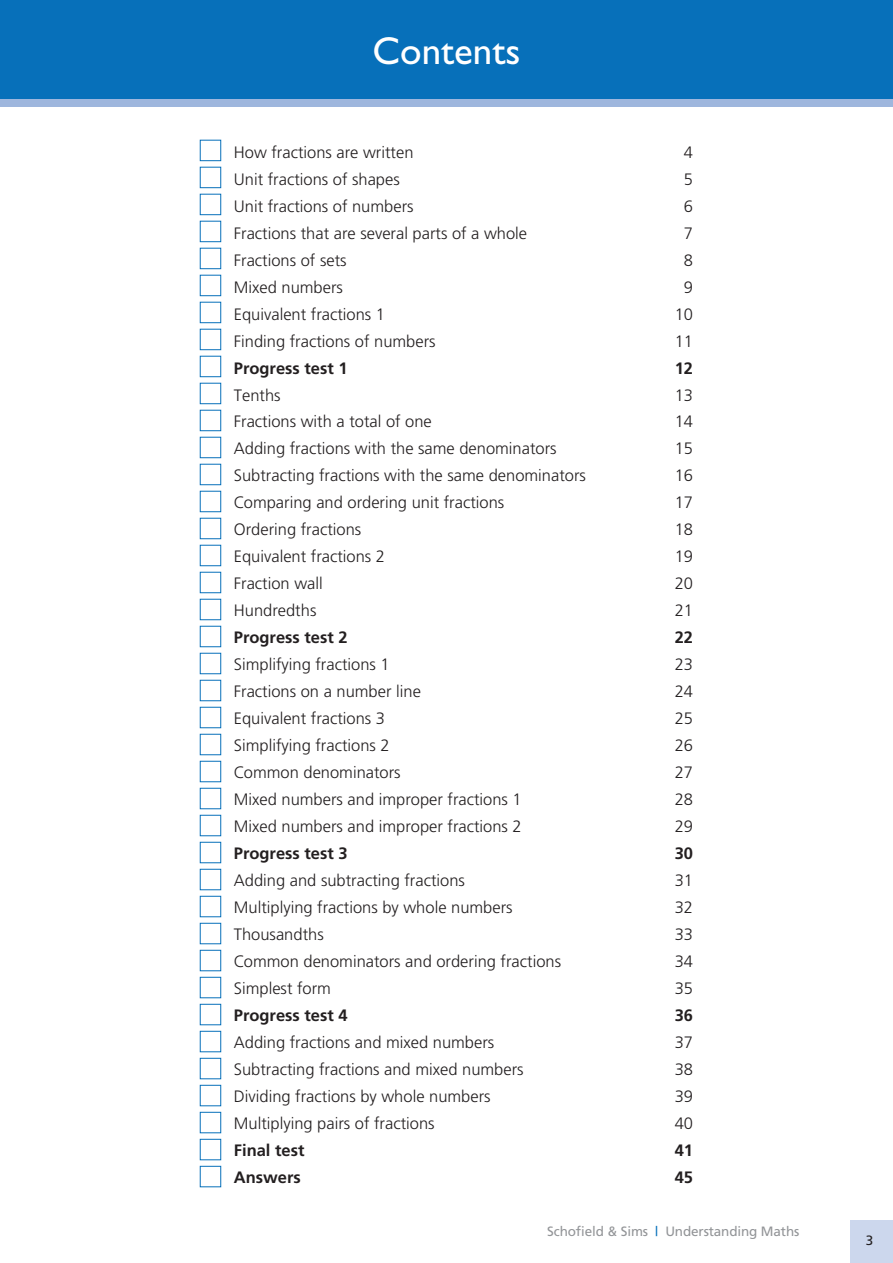
<style>
.page{position:relative;width:893px;height:1263px;background:#fff}
.page>*{position:absolute;margin:0;border:0;box-sizing:border-box;transform-origin:0 0}
.t1{font:39px "Gill Sans Infant Std";color:#fff}
.t2{font:300 16.5px "Frutiger";color:#231f20}
.t3{font:700 16.5px "Frutiger";color:#231f20}
.t4{font:13.5px "Frutiger";letter-spacing:-.01em;color:#939598}
.t5{font:13.5px "Frutiger";color:#231f20}
.s1{color:#0770ba}
</style>
<div class="page">
<div style="left:0;top:0;width:893px;height:99px;background:#0770ba"></div>
<div style="left:0;top:99px;width:893px;height:7px;background:#9eb6dd"></div>
<div style="left:850px;top:1220px;width:43px;height:43px;background:#ccd7ed"></div>
<div style="left:200px;top:140px;width:21px;height:21px;border:1px solid #0770ba"></div>
<div style="left:200px;top:167px;width:21px;height:21px;border:1px solid #0770ba"></div>
<div style="left:200px;top:194px;width:21px;height:21px;border:1px solid #0770ba"></div>
<div style="left:200px;top:221px;width:21px;height:21px;border:1px solid #0770ba"></div>
<div style="left:200px;top:248px;width:21px;height:21px;border:1px solid #0770ba"></div>
<div style="left:200px;top:275px;width:21px;height:21px;border:1px solid #0770ba"></div>
<div style="left:200px;top:302px;width:21px;height:21px;border:1px solid #0770ba"></div>
<div style="left:200px;top:329px;width:21px;height:21px;border:1px solid #0770ba"></div>
<div style="left:200px;top:356px;width:21px;height:21px;border:1px solid #0770ba"></div>
<div style="left:200px;top:383px;width:21px;height:21px;border:1px solid #0770ba"></div>
<div style="left:200px;top:410px;width:21px;height:21px;border:1px solid #0770ba"></div>
<div style="left:200px;top:437px;width:21px;height:21px;border:1px solid #0770ba"></div>
<div style="left:200px;top:464px;width:21px;height:21px;border:1px solid #0770ba"></div>
<div style="left:200px;top:491px;width:21px;height:21px;border:1px solid #0770ba"></div>
<div style="left:200px;top:518px;width:21px;height:21px;border:1px solid #0770ba"></div>
<div style="left:200px;top:545px;width:21px;height:21px;border:1px solid #0770ba"></div>
<div style="left:200px;top:572px;width:21px;height:21px;border:1px solid #0770ba"></div>
<div style="left:200px;top:761px;width:21px;height:21px;border:1px solid #0770ba"></div>
<div style="left:200px;top:788px;width:21px;height:21px;border:1px solid #0770ba"></div>
<div style="left:200px;top:815px;width:21px;height:21px;border:1px solid #0770ba"></div>
<div style="left:200px;top:842px;width:21px;height:21px;border:1px solid #0770ba"></div>
<div style="left:200px;top:869px;width:21px;height:21px;border:1px solid #0770ba"></div>
<div style="left:200px;top:896px;width:21px;height:21px;border:1px solid #0770ba"></div>
<div style="left:200px;top:923px;width:21px;height:21px;border:1px solid #0770ba"></div>
<div style="left:200px;top:950px;width:21px;height:21px;border:1px solid #0770ba"></div>
<div style="left:200px;top:977px;width:21px;height:21px;border:1px solid #0770ba"></div>
<div style="left:200px;top:1004px;width:21px;height:21px;border:1px solid #0770ba"></div>
<div style="left:200px;top:1031px;width:21px;height:21px;border:1px solid #0770ba"></div>
<div style="left:200px;top:1058px;width:21px;height:21px;border:1px solid #0770ba"></div>
<div style="left:200px;top:1085px;width:21px;height:21px;border:1px solid #0770ba"></div>
<div style="left:200px;top:1112px;width:21px;height:21px;border:1px solid #0770ba"></div>
<div style="left:200px;top:1139px;width:21px;height:21px;border:1px solid #0770ba"></div>
<div style="left:200px;top:1166px;width:21px;height:21px;border:1px solid #0770ba"></div>
<h1 class="t1" style="left:373px;top:29px;width:149px">Contents</h1>
<p class="t2" style="left:234px;top:142px;width:181px">How fractions are written</p>
<p class="t2" style="left:684px;top:142px;width:11px">4</p>
<p class="t2" style="left:234px;top:169px;width:167px">Unit fractions of shapes</p>
<p class="t2" style="left:684px;top:169px;width:11px">5</p>
<p class="t2" style="left:234px;top:196px;width:181px">Unit fractions of numbers</p>
<p class="t2" style="left:684px;top:196px;width:11px">6</p>
<p class="t2" style="left:234px;top:223px;width:295px">Fractions that are several parts of a whole</p>
<p class="t2" style="left:684px;top:223px;width:11px">7</p>
<p class="t2" style="left:234px;top:250px;width:114px">Fractions of sets</p>
<p class="t2" style="left:684px;top:250px;width:11px">8</p>
<p class="t2" style="left:234px;top:277px;width:111px">Mixed numbers</p>
<p class="t2" style="left:684px;top:277px;width:11px">9</p>
<p class="t2" style="left:234px;top:304px;width:153px">Equivalent fractions 1</p>
<p class="t2" style="left:675px;top:304px;width:20px">10</p>
<p class="t2" style="left:234px;top:331px;width:203px">Finding fractions of numbers</p>
<p class="t2" style="left:675px;top:331px;width:20px">11</p>
<p class="t3" style="left:234px;top:358px;width:115px">Progress test 1</p>
<p class="t3" style="left:675px;top:358px;width:20px">12</p>
<p class="t2" style="left:234px;top:385px;width:48px">Tenths</p>
<p class="t2" style="left:675px;top:385px;width:20px">13</p>
<p class="t2" style="left:234px;top:412px;width:200px">Fractions with a total of one</p>
<p class="t2" style="left:675px;top:412px;width:20px">14</p>
<p class="t2" style="left:234px;top:439px;width:324px">Adding fractions with the same denominators</p>
<p class="t2" style="left:675px;top:439px;width:20px">15</p>
<p class="t2" style="left:234px;top:466px;width:354px">Subtracting fractions with the same denominators</p>
<p class="t2" style="left:675px;top:466px;width:20px">16</p>
<p class="t2" style="left:234px;top:493px;width:272px">Comparing and ordering unit fractions</p>
<p class="t2" style="left:675px;top:493px;width:20px">17</p>
<p class="t2" style="left:234px;top:520px;width:129px">Ordering fractions</p>
<p class="t2" style="left:675px;top:520px;width:20px">18</p>
<p class="t2" style="left:234px;top:547px;width:153px">Equivalent fractions 2</p>
<p class="t2" style="left:675px;top:547px;width:20px">19</p>
<p class="t2" style="left:234px;top:574px;width:90px">Fraction wall</p>
<p class="t2" style="left:675px;top:574px;width:20px">20</p>
<p class="t2" style="left:234px;top:601px;width:84px">Hundredths</p>
<p class="t2" style="left:675px;top:601px;width:20px">21</p>
<p class="t3" style="left:234px;top:628px;width:115px">Progress test 2</p>
<p class="t3" style="left:675px;top:628px;width:20px">22</p>
<p class="t2" style="left:234px;top:655px;width:157px">Simplifying fractions 1</p>
<p class="t2" style="left:675px;top:655px;width:20px">23</p>
<p class="t2" style="left:234px;top:682px;width:189px">Fractions on a number line</p>
<p class="t2" style="left:675px;top:682px;width:20px">24</p>
<p class="t2" style="left:234px;top:709px;width:153px">Equivalent fractions 3</p>
<p class="t2" style="left:675px;top:709px;width:20px">25</p>
<p class="t2" style="left:234px;top:736px;width:157px">Simplifying fractions 2</p>
<p class="t2" style="left:675px;top:736px;width:20px">26</p>
<p class="t2" style="left:234px;top:763px;width:168px">Common denominators</p>
<p class="t2" style="left:675px;top:763px;width:20px">27</p>
<p class="t2" style="left:234px;top:790px;width:289px">Mixed numbers and improper fractions 1</p>
<p class="t2" style="left:675px;top:790px;width:20px">28</p>
<p class="t2" style="left:234px;top:817px;width:289px">Mixed numbers and improper fractions 2</p>
<p class="t2" style="left:675px;top:817px;width:20px">29</p>
<p class="t3" style="left:234px;top:844px;width:115px">Progress test 3</p>
<p class="t3" style="left:675px;top:844px;width:20px">30</p>
<p class="t2" style="left:234px;top:871px;width:233px">Adding and subtracting fractions</p>
<p class="t2" style="left:675px;top:871px;width:20px">31</p>
<p class="t2" style="left:234px;top:898px;width:280px">Multiplying fractions by whole numbers</p>
<p class="t2" style="left:675px;top:898px;width:20px">32</p>
<p class="t2" style="left:234px;top:925px;width:91px">Thousandths</p>
<p class="t2" style="left:675px;top:925px;width:20px">33</p>
<p class="t2" style="left:234px;top:952px;width:329px">Common denominators and ordering fractions</p>
<p class="t2" style="left:675px;top:952px;width:20px">34</p>
<p class="t2" style="left:234px;top:979px;width:99px">Simplest form</p>
<p class="t2" style="left:675px;top:979px;width:20px">35</p>
<p class="t3" style="left:234px;top:1006px;width:115px">Progress test 4</p>
<p class="t3" style="left:675px;top:1006px;width:20px">36</p>
<p class="t2" style="left:234px;top:1033px;width:262px">Adding fractions and mixed numbers</p>
<p class="t2" style="left:675px;top:1033px;width:20px">37</p>
<p class="t2" style="left:234px;top:1060px;width:291px">Subtracting fractions and mixed numbers</p>
<p class="t2" style="left:675px;top:1060px;width:20px">38</p>
<p class="t2" style="left:234px;top:1087px;width:258px">Dividing fractions by whole numbers</p>
<p class="t2" style="left:675px;top:1087px;width:20px">39</p>
<p class="t2" style="left:234px;top:1114px;width:202px">Multiplying pairs of fractions</p>
<p class="t2" style="left:675px;top:1114px;width:20px">40</p>
<p class="t3" style="left:234px;top:1141px;width:72px">Final test</p>
<p class="t3" style="left:675px;top:1141px;width:20px">41</p>
<p class="t3" style="left:234px;top:1168px;width:68px">Answers</p>
<p class="t3" style="left:675px;top:1168px;width:20px">45</p>
<p class="t4" style="left:547px;top:1224px;width:254px">Schofield &amp; Sims <span class="s1">|</span> Understanding Maths</p>
<p class="t5" style="left:866px;top:1232px;width:9px">3</p>
</div>
